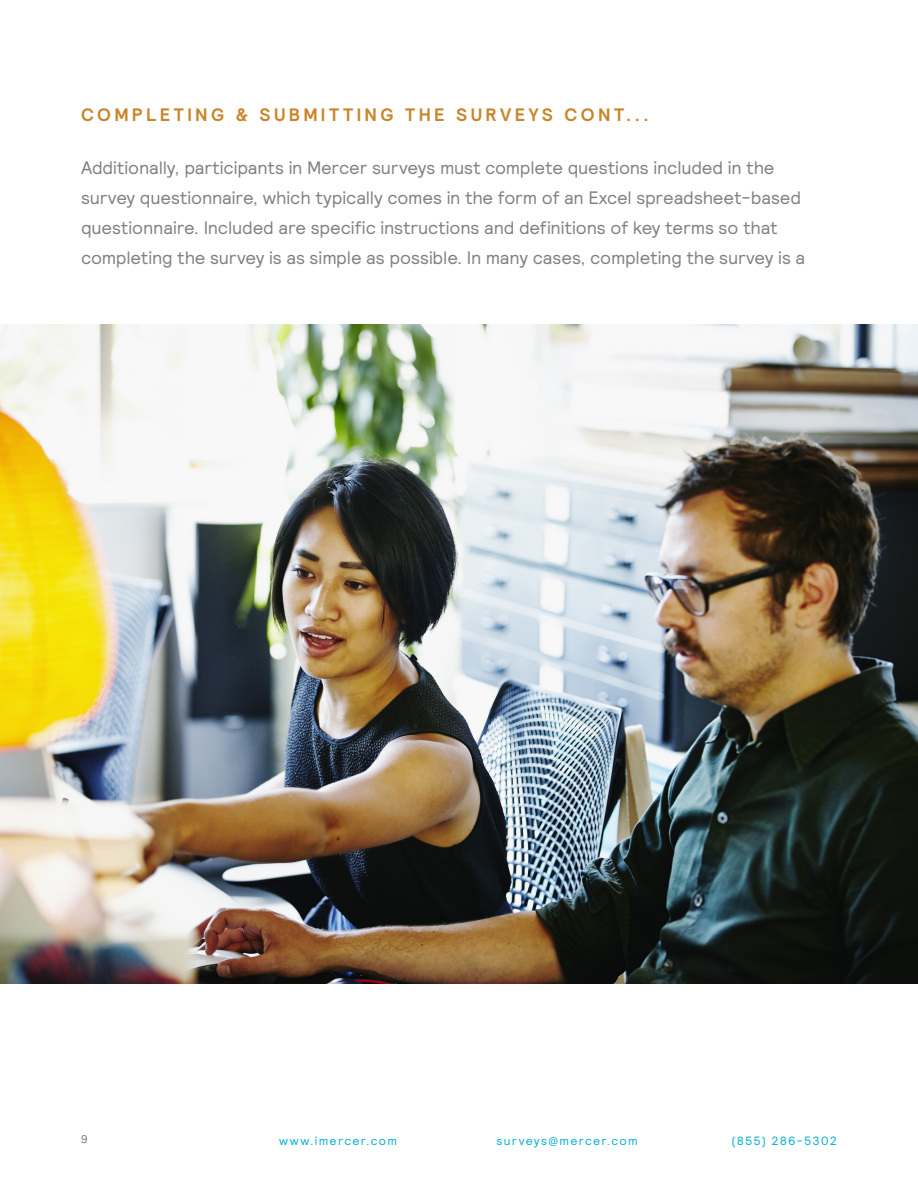
<style>
.page{position:relative;width:918px;height:1188px;background:#fff}
.page>*{position:absolute;margin:0;border:0;box-sizing:border-box;transform-origin:0 0}
.Paragraph_Style_1{font:18px/30px "Relative";letter-spacing:-.01em;color:#7f8080}
.t1{font:700 18px "Relative";letter-spacing:.19em;color:#ca8429}
.t2{font:12px "Relative";letter-spacing:.11em;color:#00b0d3}
.t3{font:12px "Capita";color:#7f8080}
</style>
<div class="page">
<img style="left:0;top:324px;width:918px;height:660px">
<p class="t1" style="left:81px;top:102px;width:569px">COMPLETING &amp; SUBMITTING THE SURVEYS CONT...</p>
<p class="Paragraph_Style_1" style="left:81px;top:152px;width:726px">Additionally, participants in Mercer surveys must complete questions included in the survey questionnaire, which typically comes in the form of an Excel spreadsheet-based questionnaire. Included are specific instructions and definitions of key terms so that completing the survey is as simple as possible. In many cases, completing the survey is a</p>
<p class="t3" style="left:81px;top:1131px;width:8px">9</p>
<p class="t2" style="left:279px;top:1133px;width:119px">www.imercer.com</p>
<p class="t2" style="left:496px;top:1133px;width:143px">surveys@mercer.com</p>
<p class="t2" style="left:732px;top:1133px;width:107px">(855) 286-5302</p>
</div>
